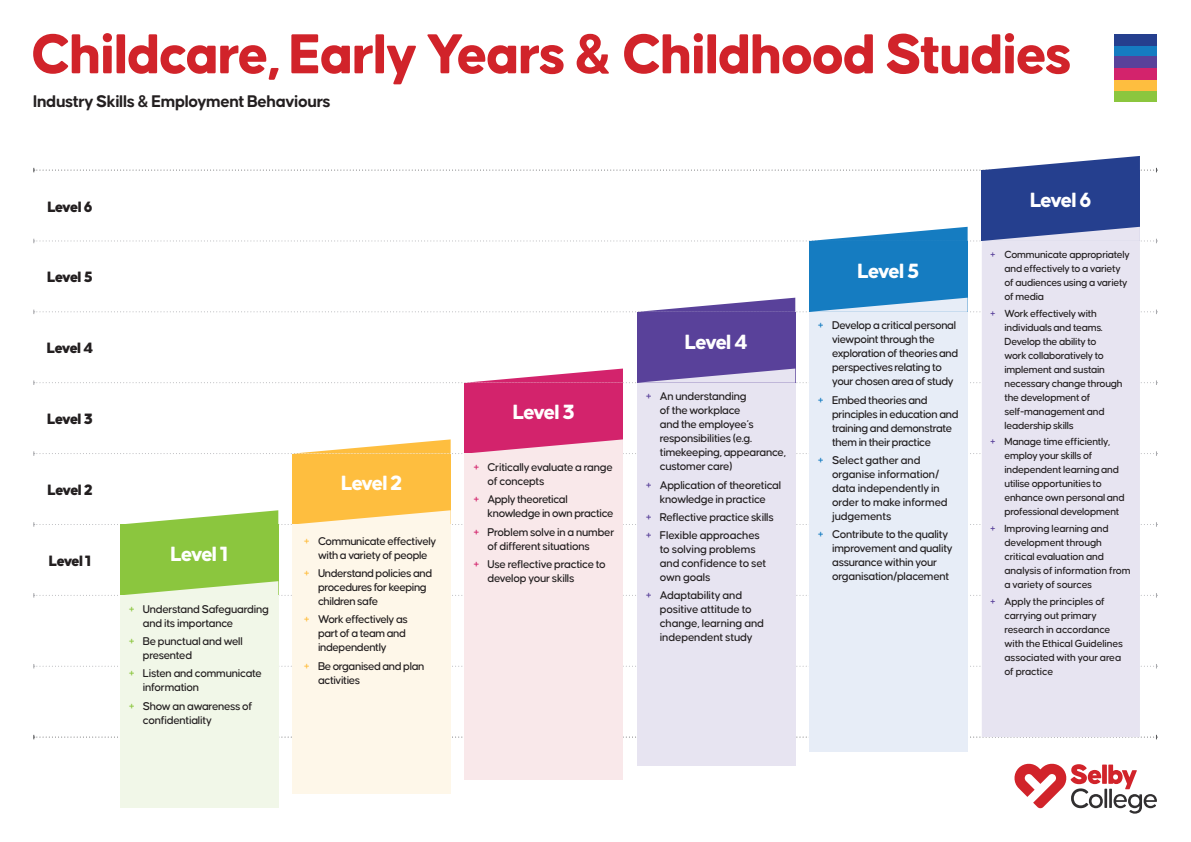
<style>
.page{position:relative;width:1191px;height:842px;background:#fff}
.page>*{position:absolute;margin:0;border:0;box-sizing:border-box;transform-origin:0 0}
.t1{font:800 60px "Causten Round";letter-spacing:-.03em;color:#d1232a}
.t2{font:800 22px "Causten Round";letter-spacing:-.055em;color:#fff}
.t3{font:700 18px "Causten Round";letter-spacing:-.03em;color:#231f20}
.t4{font:900 16px "Causten Round";letter-spacing:-.05em;color:#231f20}
.t5{font:500 12px/14px "Causten Round";letter-spacing:-.03em;color:#231f20}
.t6{font:500 11px/14px "Causten Round";letter-spacing:-.03em;color:#231f20}
.s1{color:#8bc63e}
.s2{color:#febe3f}
.s3{color:#d3236c}
.s4{color:#59419a}
.s5{color:#157cc1}
</style>
<div class="page">
<svg style="left:1014px;top:763px;width:143px;height:51px"></svg>
<svg style="left:33px;top:664px;width:1124px;height:4px"></svg>
<svg style="left:33px;top:735px;width:1124px;height:4px"></svg>
<div style="left:120px;top:595px;width:158px;height:213px;background:#f1f7e8"></div>
<div style="left:1114px;top:91px;width:43px;height:11px;background:#8bc63e"></div>
<div style="left:1114px;top:79px;width:43px;height:12px;background:#febe3f"></div>
<div style="left:1114px;top:68px;width:43px;height:11px;background:#d3236c"></div>
<div style="left:1114px;top:45px;width:43px;height:12px;background:#157cc1"></div>
<div style="left:1114px;top:34px;width:43px;height:11px;background:#253f8e"></div>
<div style="left:1114px;top:57px;width:43px;height:11px;background:#59419a"></div>
<div style="left:981px;top:243px;width:159px;height:494px;background:#e7e4f1"></div>
<div style="left:981px;top:170px;width:159px;height:71px;background:#253f8e"></div>
<div style="left:637px;top:312px;width:158px;height:71px;background:#59419a"></div>
<div style="left:809px;top:241px;width:158px;height:71px;background:#157cc1"></div>
<div style="left:465px;top:383px;width:158px;height:71px;background:#d3236c"></div>
<div style="left:465px;top:454px;width:158px;height:326px;background:#f9e8ea"></div>
<div style="left:637px;top:383px;width:158px;height:382px;background:#e7e4f1"></div>
<div style="left:809px;top:312px;width:158px;height:439px;background:#e7edf7"></div>
<div style="left:292px;top:454px;width:158px;height:70px;background:#febe3f"></div>
<div style="left:292px;top:524px;width:158px;height:270px;background:#fef7e9"></div>
<div style="left:120px;top:524px;width:158px;height:71px;background:#8bc63e"></div>
<svg style="left:33px;top:156px;width:1124px;height:16px"></svg>
<svg style="left:33px;top:227px;width:1124px;height:16px"></svg>
<svg style="left:33px;top:369px;width:1124px;height:16px"></svg>
<svg style="left:33px;top:298px;width:1124px;height:16px"></svg>
<svg style="left:33px;top:439px;width:1124px;height:17px"></svg>
<svg style="left:33px;top:510px;width:1124px;height:17px"></svg>
<svg style="left:33px;top:581px;width:1124px;height:17px"></svg>
<h1 class="t1" style="left:31px;top:20px;width:1042px">Childcare, Early Years &amp; Childhood Studies</h1>
<h3 class="t3" style="left:33px;top:91px;width:299px">Industry Skills &amp; Employment Behaviours</h3>
<h3 class="t4" style="left:47px;top:197px;width:47px">Level 6</h3>
<h3 class="t4" style="left:47px;top:268px;width:47px">Level 5</h3>
<h3 class="t4" style="left:47px;top:339px;width:48px">Level 4</h3>
<h3 class="t4" style="left:47px;top:410px;width:47px">Level 3</h3>
<h3 class="t4" style="left:48px;top:481px;width:46px">Level 2</h3>
<h3 class="t4" style="left:49px;top:552px;width:44px">Level 1</h3>
<h2 class="t2" style="left:170px;top:542px;width:59px">Level 1</h2>
<p class="t5" style="left:143px;top:602px;width:128px;text-indent:-14px"><span class="s1">+</span> Understand Safeguarding and its importance</p>
<p class="t5" style="left:143px;top:634px;width:102px;text-indent:-14px"><span class="s1">+</span> Be punctual and well presented</p>
<p class="t5" style="left:143px;top:666px;width:121px;text-indent:-14px"><span class="s1">+</span> Listen and communicate information</p>
<p class="t5" style="left:143px;top:699px;width:111px;text-indent:-14px"><span class="s1">+</span> Show an awareness of confidentiality</p>
<h2 class="t2" style="left:341px;top:471px;width:63px">Level 2</h2>
<p class="t5" style="left:304px;top:534px;width:134px;text-align:center"><span class="s2">+</span> Communicate effectively with a variety of people</p>
<p class="t5" style="left:318px;top:566px;width:116px;text-indent:-14px"><span class="s2">+</span> Understand policies and procedures for keeping children safe</p>
<p class="t5" style="left:318px;top:612px;width:91px;text-indent:-14px"><span class="s2">+</span> Work effectively as part of a team and independently</p>
<p class="t5" style="left:318px;top:659px;width:108px;text-indent:-14px"><span class="s2">+</span> Be organised and plan activities</p>
<h2 class="t2" style="left:513px;top:400px;width:63px">Level 3</h2>
<p class="t5" style="left:487px;top:460px;width:127px;text-indent:-14px"><span class="s3">+</span> Critically evaluate a range of concepts</p>
<p class="t5" style="left:487px;top:492px;width:128px;text-indent:-14px"><span class="s3">+</span> Apply theoretical knowledge in own practice</p>
<p class="t5" style="left:487px;top:525px;width:128px;text-indent:-14px"><span class="s3">+</span> Problem solve in a number of different situations</p>
<p class="t5" style="left:487px;top:557px;width:120px;text-indent:-14px"><span class="s3">+</span> Use reflective practice to develop your skills</p>
<h2 class="t2" style="left:685px;top:329px;width:64px">Level 4</h2>
<p class="t5" style="left:660px;top:389px;width:128px;text-indent:-14px"><span class="s4">+</span> An understanding<br>of the workplace<br>and the employee’s responsibilities (e.g. timekeeping, appearance, customer care)</p>
<p class="t5" style="left:645px;top:477px;width:137px;text-align:center"><span class="s4">+</span> Application of theoretical knowledge in practice</p>
<p class="t5" style="left:645px;top:508px;width:130px;line-height:18.3px"><span class="s4">+</span> Reflective practice skills <span class="s4">+</span> Flexible approaches</p>
<p class="t5" style="left:660px;top:542px;width:108px">to solving problems and confidence to set own goals</p>
<p class="t5" style="left:660px;top:588px;width:106px;text-indent:-14px"><span class="s4">+</span> Adaptability and positive attitude to change, learning and independent study</p>
<h2 class="t2" style="left:857px;top:258px;width:63px">Level 5</h2>
<p class="t5" style="left:832px;top:318px;width:128px;text-indent:-14px"><span class="s5">+</span> Develop a critical personal viewpoint through the exploration of theories and perspectives relating to your chosen area of study</p>
<p class="t5" style="left:832px;top:393px;width:128px;text-indent:-14px"><span class="s5">+</span> Embed theories and principles in education and training and demonstrate them in their practice</p>
<p class="t5" style="left:832px;top:453px;width:117px;text-indent:-14px"><span class="s5">+</span> Select gather and organise information/ data independently in order to make informed judgements</p>
<p class="t5" style="left:832px;top:527px;width:122px;text-indent:-14px"><span class="s5">+</span> Contribute to the quality improvement and quality assurance within your organisation/placement</p>
<h2 class="t2" style="left:1030px;top:187px;width:63px">Level 6</h2>
<p class="t6" style="left:1004px;top:247px;width:127px;text-indent:-14px"><span class="s4">+</span> Communicate appropriately and effectively to a variety of audiences using a variety of media</p>
<p class="t6" style="left:1004px;top:306px;width:120px;text-indent:-14px"><span class="s4">+</span> Work effectively with individuals and teams.<br>Develop the ability to<br>work collaboratively to implement and sustain necessary change through the development of self-management and leadership skills</p>
<p class="t6" style="left:1004px;top:435px;width:122px;text-indent:-14px"><span class="s4">+</span> Manage time efficiently, employ your skills of independent learning and utilise opportunities to enhance own personal and professional development</p>
<p class="t6" style="left:1004px;top:522px;width:128px;text-indent:-14px"><span class="s4">+</span> Improving learning and development through critical evaluation and analysis of information from a variety of sources</p>
<p class="t6" style="left:1004px;top:594px;width:120px;text-indent:-14px"><span class="s4">+</span> Apply the principles of carrying out primary research in accordance with the Ethical Guidelines associated with your area of practice</p>
</div>
